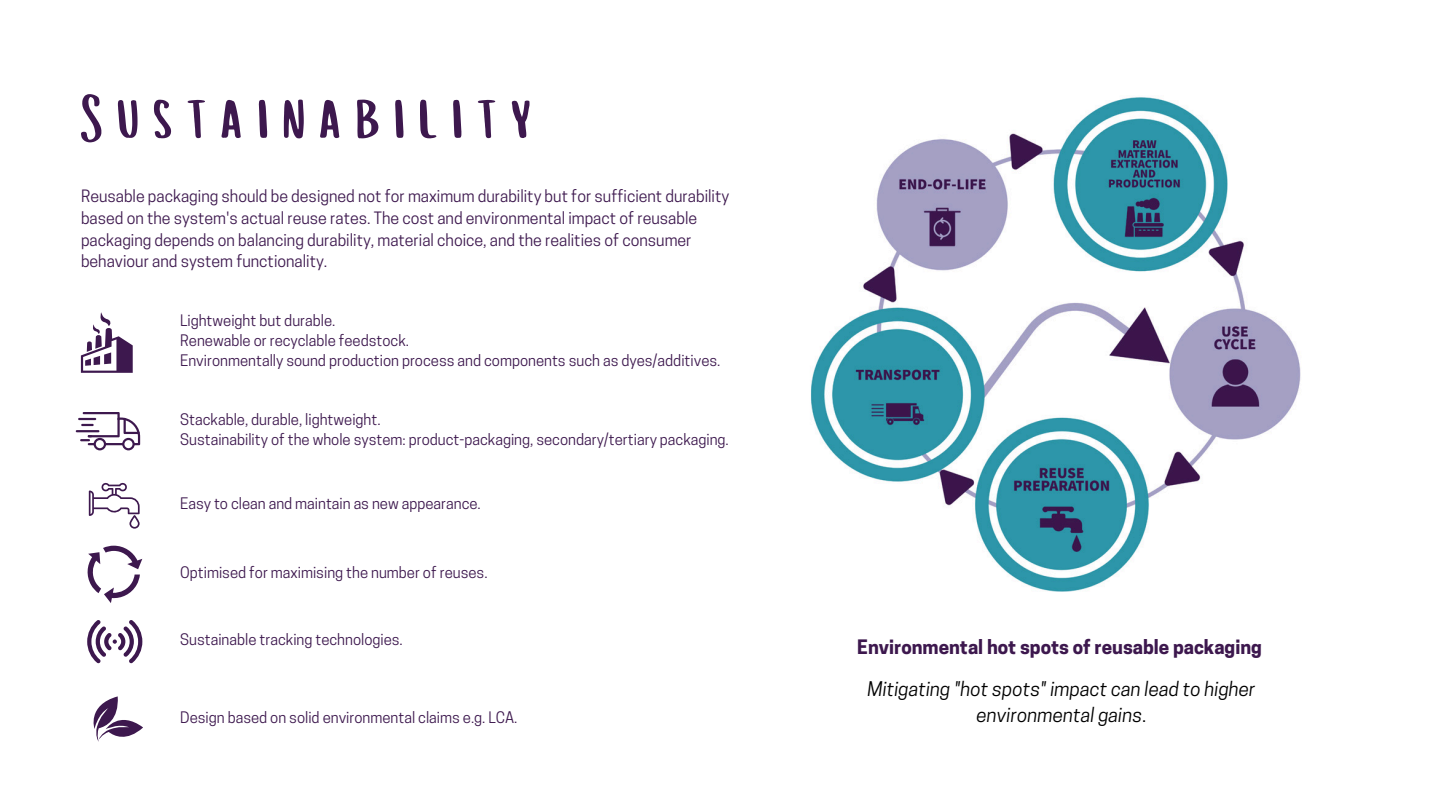
<style>
.page{position:relative;width:1440px;height:810px;background:#fff}
.page>*{position:absolute;margin:0;border:0;box-sizing:border-box;transform-origin:0 0}
.t1{font:67px "Cup Cakes";color:#3d184e}
.t2{font:italic 19px/26.2px "Cooper Hewitt";color:#000;text-align:center}
.t3{font:700 18.7px "Cooper Hewitt";color:#3d184e}
.t4{font:16px/21.8px "Cooper Hewitt";color:#3d184e}
.t5{font:14.9px "Cooper Hewitt";color:#3d184e}
.s1{font-style:normal}
</style>
<div class="page">
<img style="left:810px;top:97px;width:491px;height:495px">
<svg style="left:81px;top:312px;width:52px;height:61px"></svg>
<hr style="left:76px;top:430px;width:23px;height:2px;background:#3d184e">
<svg style="left:78px;top:412px;width:62px;height:38px"></svg>
<svg style="left:89px;top:482px;width:51px;height:47px"></svg>
<svg style="left:87px;top:546px;width:55px;height:57px"></svg>
<svg style="left:87px;top:620px;width:55px;height:43px"></svg>
<svg style="left:93px;top:696px;width:50px;height:46px"></svg>
<p class="t1" style="left:81px;top:75px;width:467px">SUSTAINABILITY</p>
<p class="t4" style="left:81px;top:187px;width:650px">Reusable packaging should be designed not for maximum durability but for sufficient durability based on the system's actual reuse rates. The cost and environmental impact of reusable packaging depends on balancing durability, material choice, and the realities of consumer behaviour and system functionality.</p>
<p class="t5" style="left:180px;top:314px;width:157px">Lightweight but durable.</p>
<p class="t5" style="left:180px;top:335px;width:230px">Renewable or recyclable feedstock.</p>
<p class="t5" style="left:180px;top:355px;width:542px">Environmentally sound production process and components such as dyes/additives.</p>
<p class="t5" style="left:180px;top:414px;width:202px">Stackable, durable, lightweight.</p>
<p class="t5" style="left:180px;top:434px;width:550px">Sustainability of the whole system: product-packaging, secondary/tertiary packaging.</p>
<p class="t5" style="left:180px;top:498px;width:302px">Easy to clean and maintain as new appearance.</p>
<p class="t5" style="left:180px;top:567px;width:309px">Optimised for maximising the number of reuses.</p>
<p class="t5" style="left:180px;top:634px;width:224px">Sustainable tracking technologies.</p>
<p class="t5" style="left:180px;top:712px;width:339px">Design based on solid environmental claims e.g. LCA.</p>
<p class="t3" style="left:857px;top:640px;width:406px">Environmental hot spots of reusable packaging</p>
<p class="t2" style="left:867px;top:678px;width:390px">Mitigating "hot spots" impact can lead to higher environmental gains<span class="s1">.</span></p>
</div>
